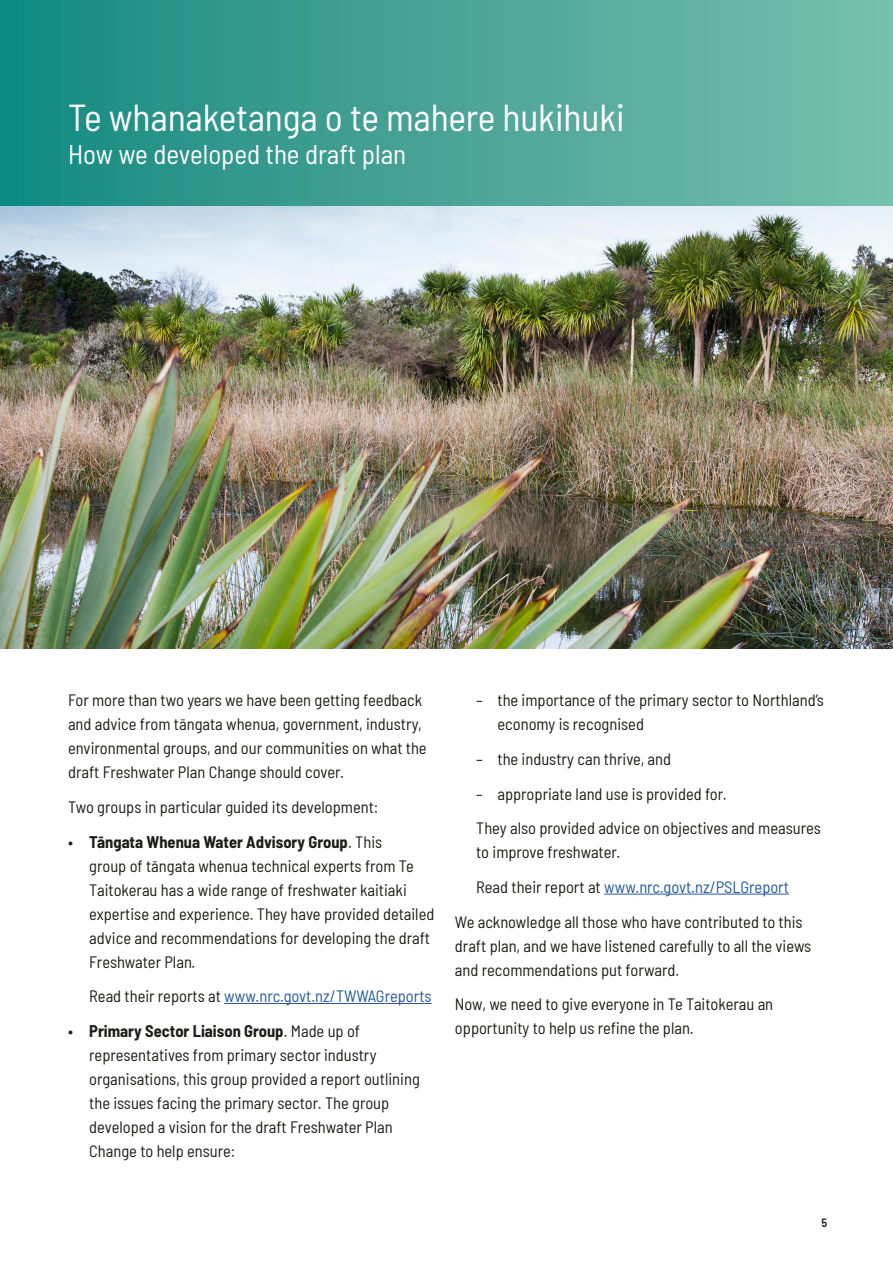
<style>
.page{position:relative;width:893px;height:1263px;background:#fff}
.page>*{position:absolute;margin:0;border:0;box-sizing:border-box;transform-origin:0 0}
.t1{font:semi-condensed 37.5px "Barlow";letter-spacing:-.005em;color:#fff}
.t2{font:semi-condensed 27px "Barlow";color:#fff}
.t3{font:semi-condensed 16.5px/24px "Barlow";color:#1d1d1b}
.t4{font:semi-condensed 16.5px "Barlow";color:#275b9b}
.t5{font:600 semi-condensed 12px "Barlow";color:#1d1d1b}
.s1{font-weight:700}
.s2{color:#1d1d1b}
</style>
<div class="page">
<div style="left:0;top:0;width:893px;height:207px;background:linear-gradient(to right,#158980,#7abfad)"></div>
<hr style="left:224px;top:1003px;width:208px;height:1px;background:#275b9b">
<hr style="left:604px;top:894px;width:185px;height:1px;background:#275b9b">
<img style="left:0;top:207px;width:893px;height:442px">
<h1 class="t1" style="left:68px;top:91px;width:558px">Te whanaketanga o te mahere hukihuki</h1>
<h2 class="t2" style="left:68px;top:135px;width:340px">How we developed the draft plan</h2>
<p class="t3" style="left:68px;top:687px;width:360px">For more than two years we have been getting feedback and advice from tāngata whenua, government, industry, environmental groups, and our communities on what the draft Freshwater Plan Change should cover.</p>
<p class="t3" style="left:68px;top:794px;width:312px">Two groups in particular guided its development:</p>
<p class="t3" style="left:89px;top:828px;width:347px;text-indent:-21px">• <span class="s1">Tāngata Whenua Water Advisory Group</span>. This<br>group of tāngata whenua technical experts from Te Taitokerau has a wide range of freshwater kaitiaki expertise and experience. They have provided detailed advice and recommendations for developing the draft Freshwater Plan.</p>
<p class="t4" style="left:89px;top:984px;width:344px"><span class="s2">Read their reports at</span> www.nrc.govt.nz/TWWAGreports</p>
<p class="t3" style="left:89px;top:1018px;width:332px;text-indent:-21px">• <span class="s1">Primary Sector Liaison Group</span>. Made up of representatives from primary sector industry organisations, this group provided a report outlining the issues facing the primary sector. The group developed a vision for the draft Freshwater Plan Change to help ensure:</p>
<p class="t3" style="left:497px;top:687px;width:328px;text-indent:-21px">– the importance of the primary sector to Northland’s economy is recognised</p>
<p class="t3" style="left:476px;top:746px;width:196px">– the industry can thrive, and</p>
<p class="t3" style="left:476px;top:775px;width:346px;line-height:34.7px">– appropriate land use is provided for.<br>They also provided advice on objectives and measures</p>
<p class="t3" style="left:476px;top:839px;width:146px">to improve freshwater.</p>
<p class="t4" style="left:476px;top:875px;width:314px"><span class="s2">Read their report at</span> www.nrc.govt.nz/PSLGreport</p>
<p class="t3" style="left:455px;top:908px;width:349px">We acknowledge all those who have contributed to this</p>
<p class="t3" style="left:455px;top:932px;width:358px">draft plan, and we have listened carefully to all the views and recommendations put forward.</p>
<p class="t3" style="left:455px;top:991px;width:320px">Now, we need to give everyone in Te Taitokerau an opportunity to help us refine the plan.</p>
<p class="t5" style="left:821px;top:1214px;width:7px">5</p>
</div>
